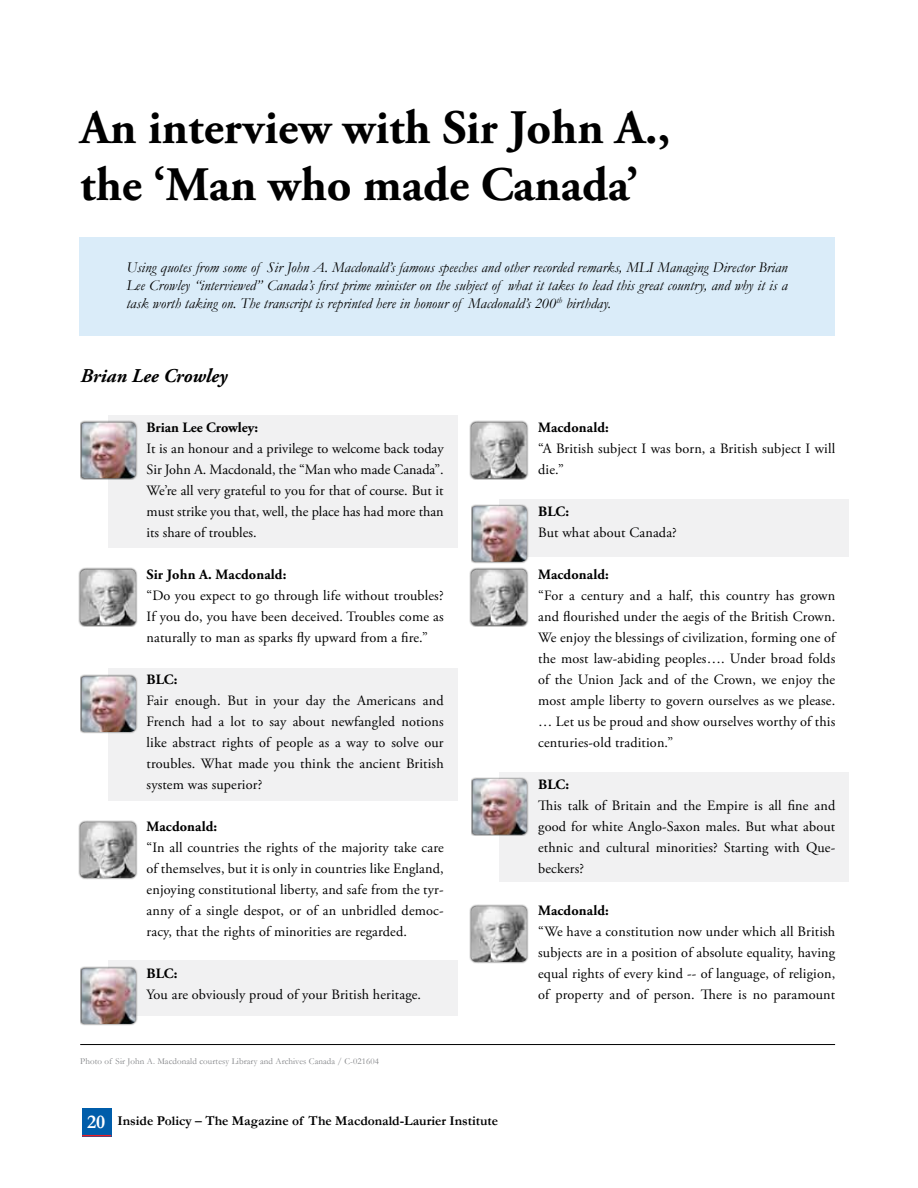
<style>
.page{position:relative;width:918px;height:1188px;background:#fff}
.page>*{position:absolute;margin:0;border:0;box-sizing:border-box;transform-origin:0 0}
.t1{font:700 48px/57.6px "Adobe Garamond Pro";color:#000}
.t2{font:italic 700 19.5px "Adobe Garamond Pro";color:#000}
.t3{font:italic 15px/18px "Garamond";letter-spacing:.005em;color:#000;text-align:justify}
.t4{font:14.25px/21px "Adobe Garamond Pro";letter-spacing:.01em;color:#000;text-align:justify}
.t5{font:700 14.25px "Adobe Garamond Pro";letter-spacing:.01em;color:#000}
.t6{font:700 13.5px "Garamond";color:#000}
.t7{font:9px "Garamond";letter-spacing:.01em;color:#808285}
.s1{font-size:19.5px;color:#fff}
</style>
<div class="page">
<div style="left:82px;top:1108px;width:29px;height:28px;background:#005daa"></div>
<svg style="left:82px;top:1135px;width:29px;height:1px"></svg>
<div style="left:108px;top:415px;width:350px;height:133px;background:#f1f1f2"></div>
<div style="left:108px;top:668px;width:350px;height:133px;background:#f1f1f2"></div>
<div style="left:108px;top:960px;width:350px;height:56px;background:#f1f1f2"></div>
<div style="left:499px;top:500px;width:350px;height:57px;background:#f1f1f2"></div>
<div style="left:499px;top:772px;width:350px;height:109px;background:#f1f1f2"></div>
<div style="left:79px;top:237px;width:756px;height:98px;background:#daecf9"></div>
<hr style="left:80px;top:1044px;width:755px;height:1px;background:#000">
<div style="left:78px;top:567px;width:60px;height:60px;background:#000;opacity:.75"></div>
<img style="left:80px;top:570px;width:56px;height:55px">
<div style="left:469px;top:567px;width:59px;height:60px;background:#000;opacity:.75"></div>
<img style="left:471px;top:570px;width:56px;height:55px">
<div style="left:469px;top:904px;width:59px;height:60px;background:#000;opacity:.75"></div>
<img style="left:471px;top:906px;width:56px;height:56px">
<div style="left:469px;top:420px;width:59px;height:60px;background:#000;opacity:.75"></div>
<img style="left:471px;top:422px;width:56px;height:56px">
<div style="left:78px;top:820px;width:60px;height:60px;background:#000;opacity:.75"></div>
<img style="left:80px;top:822px;width:56px;height:56px">
<div style="left:80px;top:420px;width:58px;height:60px;background:#000;opacity:.75"></div>
<img style="left:82px;top:422px;width:54px;height:56px">
<div style="left:471px;top:504px;width:57px;height:59px;background:#000;opacity:.75"></div>
<img style="left:473px;top:506px;width:54px;height:56px">
<div style="left:471px;top:777px;width:57px;height:59px;background:#000;opacity:.75"></div>
<img style="left:473px;top:779px;width:54px;height:56px">
<div style="left:80px;top:674px;width:58px;height:60px;background:#000;opacity:.75"></div>
<img style="left:82px;top:676px;width:54px;height:56px">
<div style="left:80px;top:966px;width:58px;height:60px;background:#000;opacity:.75"></div>
<img style="left:82px;top:968px;width:54px;height:56px">
<h1 class="t1" style="left:80px;top:99px;width:592px">An interview with Sir John A., the ‘Man who made Canada’</h1>
<p class="t3" style="left:126px;top:258px;width:663px">Using quotes from some of Sir John A. Macdonald’s famous speeches and other recorded remarks, MLI Managing Director Brian Lee Crowley “interviewed” Canada’s first prime minister on the subject of what it takes to lead this great country, and why it is a task worth taking on. The transcript is reprinted here in honour of Macdonald’s 200<sup>th</sup> birthday.</p>
<h2 class="t2" style="left:81px;top:365px;width:148px">Brian Lee Crowley</h2>
<p class="t5" style="left:147px;top:419px;width:113px">Brian Lee Crowley:</p>
<p class="t4" style="left:147px;top:438px;width:299px">It is an honour and a privilege to welcome back today Sir John A. Macdonald, the “Man who made Canada”.<br>We’re all very grateful to you for that of course. But it must strike you that, well, the place has had more than its share of troubles.</p>
<p class="t5" style="left:147px;top:566px;width:141px">Sir John A. Macdonald:</p>
<p class="t4" style="left:147px;top:586px;width:299px">“Do you expect to go through life without troubles?<br>If you do, you have been deceived. Troubles come as naturally to man as sparks fly upward from a fire.”</p>
<p class="t5" style="left:147px;top:671px;width:32px">BLC:</p>
<p class="t4" style="left:147px;top:691px;width:299px">Fair enough. But in your day the Americans and French had a lot to say about newfangled notions like abstract rights of people as a way to solve our troubles. What made you think the ancient British system was superior?</p>
<p class="t5" style="left:147px;top:818px;width:72px">Macdonald:</p>
<p class="t4" style="left:147px;top:838px;width:299px">“In all countries the rights of the majority take care of themselves, but it is only in countries like England, enjoying constitutional liberty, and safe from the tyr&shy;anny of a single despot, or of an unbridled democ&shy;racy, that the rights of minorities are regarded.</p>
<p class="t5" style="left:147px;top:965px;width:32px">BLC:</p>
<p class="t4" style="left:147px;top:985px;width:276px">You are obviously proud of your British heritage.</p>
<p class="t7" style="left:80px;top:1055px;width:300px">Photo of Sir John A. Macdonald courtesy Library and Archives Canada / C-021604</p>
<p class="t6" style="left:87px;top:1113px;width:413px"><span class="s1">20</span> Inside Policy – The Magazine of The Macdonald-Laurier Institute</p>
<p class="t5" style="left:538px;top:419px;width:72px">Macdonald:</p>
<p class="t4" style="left:538px;top:439px;width:299px">“A British subject I was born, a British subject I will die.”</p>
<p class="t5" style="left:538px;top:503px;width:32px">BLC:</p>
<p class="t4" style="left:538px;top:523px;width:140px">But what about Canada?</p>
<p class="t5" style="left:538px;top:566px;width:72px">Macdonald:</p>
<p class="t4" style="left:538px;top:586px;width:299px">“For a century and a half, this country has grown and flourished under the aegis of the British Crown.<br>We enjoy the blessings of civilization, forming one of the most law-abiding peoples…. Under broad folds of the Union Jack and of the Crown, we enjoy the most ample liberty to govern ourselves as we please. … Let us be proud and show ourselves worthy of this centuries-old tradition.”</p>
<p class="t5" style="left:538px;top:776px;width:32px">BLC:</p>
<p class="t4" style="left:538px;top:796px;width:299px">This talk of Britain and the Empire is all fine and good for white Anglo-Saxon males. But what about ethnic and cultural minorities? Starting with Que&shy;beckers?</p>
<p class="t5" style="left:538px;top:902px;width:72px">Macdonald:</p>
<p class="t4" style="left:538px;top:922px;width:299px">“We have a constitution now under which all British subjects are in a position of absolute equality, having equal rights of every kind -- of language, of religion, of property and of person. There is no paramount</p>
</div>
